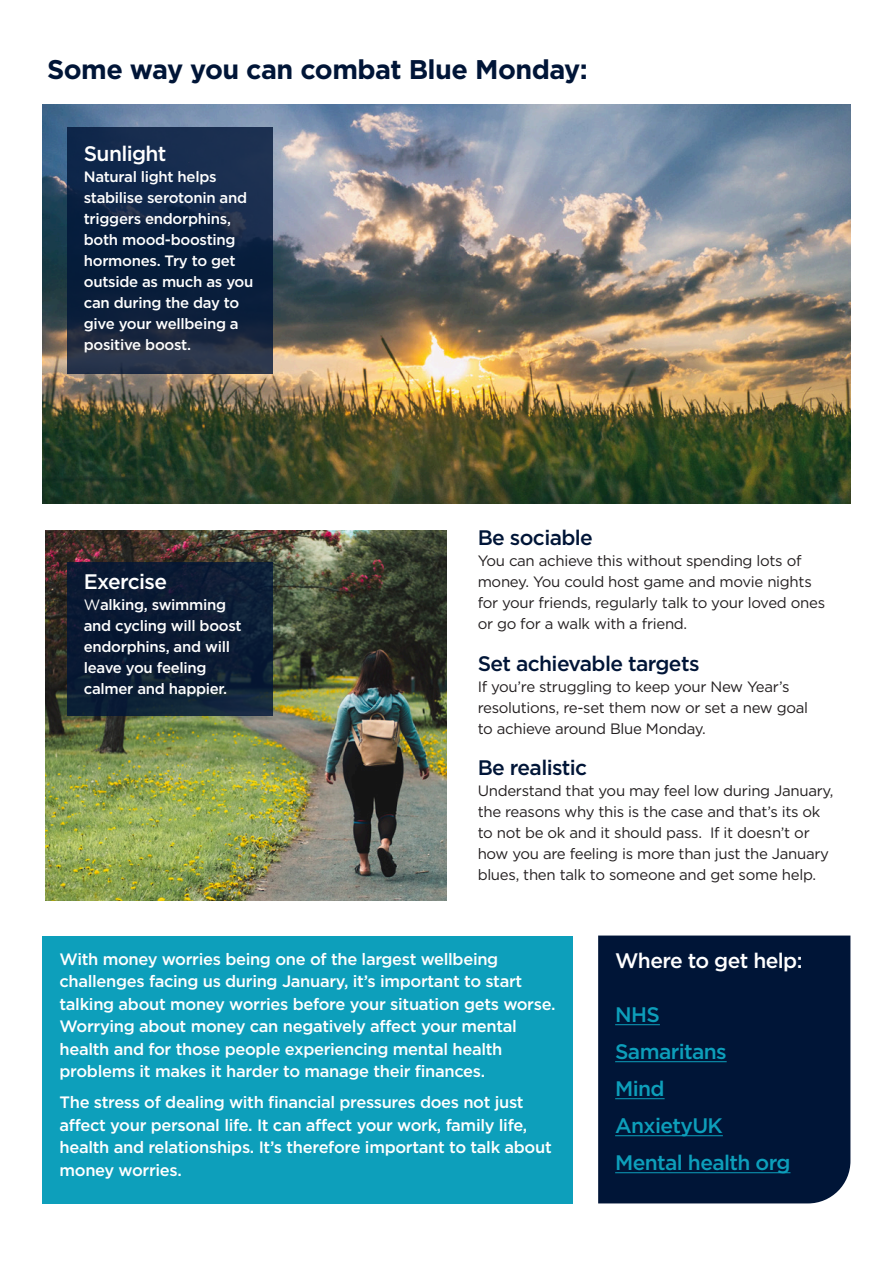
<style>
.page{position:relative;width:893px;height:1263px;background:#fff}
.page>*{position:absolute;margin:0;border:0;box-sizing:border-box;transform-origin:0 0}
.t1{font:700 27px "Gotham";letter-spacing:-.02em;color:#001537}
.t2{font:500 21px "Gotham";letter-spacing:-.03em;color:#001537}
.t3{font:500 21px "Gotham";letter-spacing:-.03em;color:#0d9fbb}
.t4{font:500 21px "Gotham";letter-spacing:-.03em;color:#fff}
.t5{font:500 16.5px/22.5px "Gotham";letter-spacing:-.02em;color:#fff}
.t6{font:15px/21px "Gotham";letter-spacing:-.02em;color:#231f20}
.t7{font:500 15px/21px "Gotham";letter-spacing:-.02em;color:#fff}
.s1{font-weight:400}
</style>
<div class="page">
<div style="left:43px;top:935px;width:530px;height:268px;background:#0d9fbb"></div>
<div style="left:598px;top:935px;width:252px;height:268px;background:#001537"></div>
<hr style="left:615px;top:1024px;width:45px;height:1px;background:#0d9fbb">
<hr style="left:615px;top:1061px;width:112px;height:1px;background:#0d9fbb">
<hr style="left:615px;top:1098px;width:50px;height:1px;background:#0d9fbb">
<hr style="left:615px;top:1135px;width:108px;height:1px;background:#0d9fbb">
<hr style="left:615px;top:1172px;width:175px;height:1px;background:#0d9fbb">
<img style="left:43px;top:105px;width:807px;height:398px">
<img style="left:45px;top:530px;width:401px;height:370px">
<svg style="left:67px;top:128px;width:205px;height:246px"></svg>
<svg style="left:67px;top:562px;width:205px;height:153px;fill:#0b1b33"></svg>
<p class="t1" style="left:47px;top:54px;width:542px">Some way you can combat Blue Monday:</p>
<p class="t4" style="left:84px;top:142px;width:84px">Sunlight</p>
<p class="t7" style="left:84px;top:166px;width:171px">Natural light helps stabilise serotonin and triggers endorphins, both mood-boosting hormones. Try to get outside as much as you can during the day to give your wellbeing a positive boost.</p>
<p class="t4" style="left:84px;top:569px;width:85px">Exercise</p>
<p class="t7" style="left:84px;top:594px;width:159px"><span class="s1">W</span>alking, swimming and cycling will boost endorphins, and will leave you feeling calmer and happier.</p>
<p class="t2" style="left:478px;top:526px;width:117px">Be sociable</p>
<p class="t6" style="left:478px;top:550px;width:349px">You can achieve this without spending lots of money. You could host game and movie nights for your friends, regularly talk to your loved ones or go for a walk with a friend.</p>
<p class="t2" style="left:478px;top:651px;width:223px">Set achievable targets</p>
<p class="t6" style="left:478px;top:675px;width:332px">If you’re struggling to keep your New Year’s resolutions, re-set them now or set a new goal to achieve around Blue Monday.</p>
<p class="t2" style="left:478px;top:755px;width:111px">Be realistic</p>
<p class="t6" style="left:478px;top:779px;width:357px">Understand that you may feel low during January, the reasons why this is the case and that’s its ok to not be ok and it should pass. If it doesn’t or how you are feeling is more than just the January blues, then talk to someone and get some help.</p>
<p class="t5" style="left:60px;top:947px;width:498px">With money worries being one of the largest wellbeing challenges facing us during January, it’s important to start talking about money worries before your situation gets worse.<br>Worrying about money can negatively affect your mental health and for those people experiencing mental health problems it makes it harder to manage their finances.</p>
<p class="t5" style="left:60px;top:1090px;width:494px">The stress of dealing with financial pressures does not just affect your personal life. It can affect your work, family life, health and relationships. It’s therefore important to talk about money worries.</p>
<p class="t4" style="left:615px;top:948px;width:189px">Where to get help:</p>
<p class="t3" style="left:615px;top:1002px;width:46px">NHS</p>
<p class="t3" style="left:615px;top:1039px;width:113px">Samaritans</p>
<p class="t3" style="left:615px;top:1076px;width:51px">Mind</p>
<p class="t3" style="left:615px;top:1113px;width:109px">AnxietyUK</p>
<p class="t3" style="left:615px;top:1150px;width:177px">Mental health org</p>
</div>
